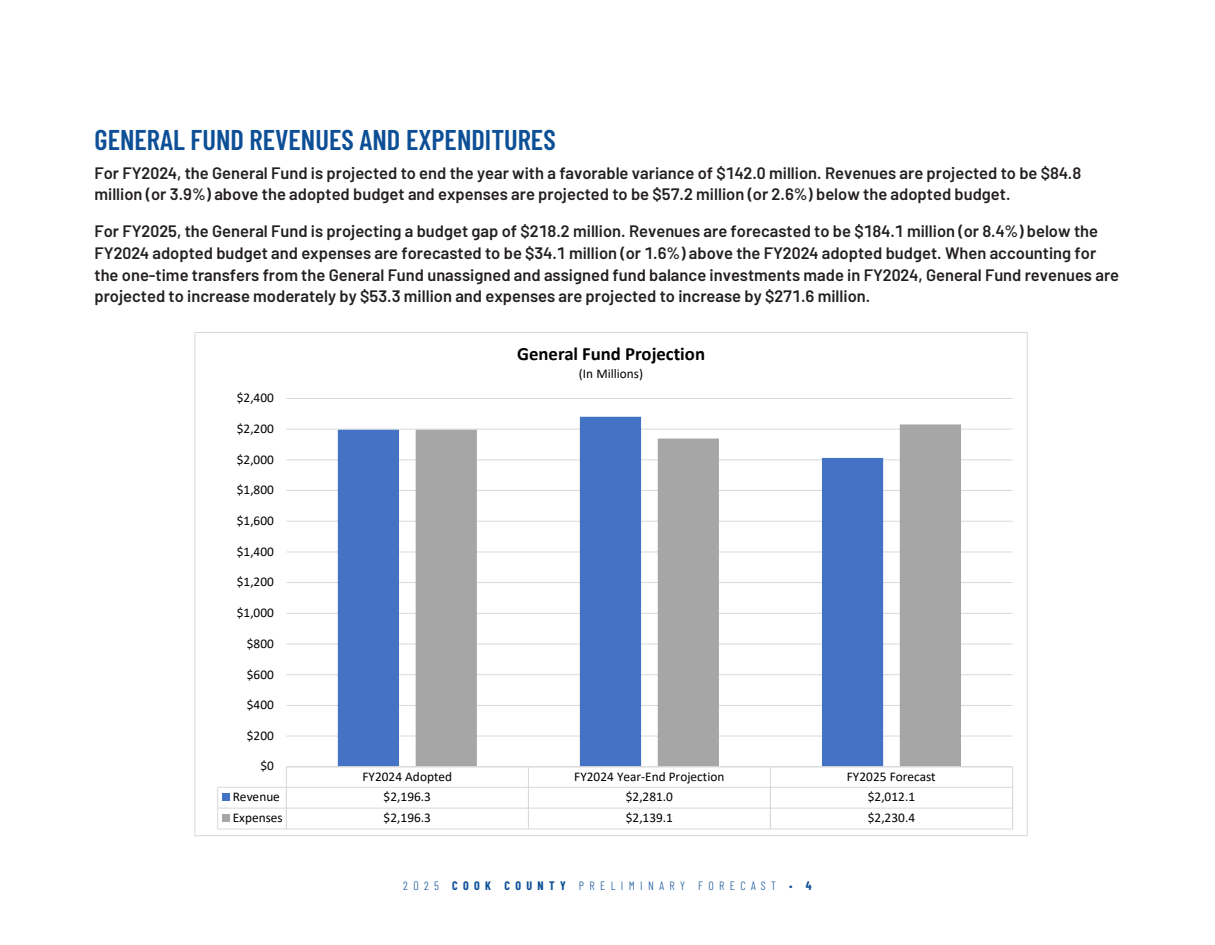
<style>
.page{position:relative;width:1215px;height:945px;background:#fff}
.page>*{position:absolute;margin:0;border:0;box-sizing:border-box;transform-origin:0 0}
.SUB_HEAD{font:600 28.5px "Barlow Condensed";color:#0d4f96}
.t1{font:700 18.75px "Calibri";color:#000}
.Subheading_Caption{font:600 16.5px/21.8px "Barlow";color:#231f20}
.t2{font:13.35px "Calibri";color:#000}
.t3{font:300 12px "Barlow Condensed";letter-spacing:.45em;color:#0d4f96}
.s1{font-weight:700}
</style>
<div class="page">
<hr style="left:286px;top:736px;width:727px;height:1px;background:#d9d9d9">
<hr style="left:286px;top:705px;width:727px;height:1px;background:#d9d9d9">
<hr style="left:286px;top:674px;width:727px;height:1px;background:#d9d9d9">
<hr style="left:286px;top:643px;width:727px;height:1px;background:#d9d9d9">
<hr style="left:286px;top:613px;width:727px;height:1px;background:#d9d9d9">
<hr style="left:286px;top:582px;width:727px;height:1px;background:#d9d9d9">
<hr style="left:286px;top:551px;width:727px;height:1px;background:#d9d9d9">
<hr style="left:286px;top:521px;width:727px;height:1px;background:#d9d9d9">
<hr style="left:286px;top:490px;width:727px;height:1px;background:#d9d9d9">
<hr style="left:286px;top:459px;width:727px;height:1px;background:#d9d9d9">
<hr style="left:286px;top:429px;width:727px;height:1px;background:#d9d9d9">
<hr style="left:286px;top:398px;width:727px;height:1px;background:#d9d9d9">
<svg style="left:338px;top:417px;width:304px;height:349px;fill:#4472c4"></svg>
<svg style="left:416px;top:424px;width:545px;height:342px"></svg>
<hr style="left:286px;top:766px;width:727px;height:1px;background:#d9d9d9">
<svg style="left:217px;top:767px;width:796px;height:63px"></svg>
<div style="left:222px;top:815px;width:8px;height:7px;background:#a6a6a6"></div>
<p class="SUB_HEAD" style="left:94px;top:119px;width:463px">GENERAL FUND REVENUES AND EXPENDITURES</p>
<p class="Subheading_Caption" style="left:94px;top:160px;width:988px">For FY2024, the General Fund is projected to end the year with a favorable variance of $142.0 million. Revenues are projected to be $84.8 million (or 3.9%) above the adopted budget and expenses are projected to be $57.2 million (or 2.6%) below the adopted budget.</p>
<p class="Subheading_Caption" style="left:94px;top:219px;width:1026px">For FY2025, the General Fund is projecting a budget gap of $218.2 million. Revenues are forecasted to be $184.1 million (or 8.4%) below the FY2024 adopted budget and expenses are forecasted to be $34.1 million (or 1.6%) above the FY2024 adopted budget. When accounting for the one-time transfers from the General Fund unassigned and assigned fund balance investments made in FY2024, General Fund revenues are projected to increase moderately by $53.3 million and expenses are projected to increase by $271.6 million.</p>
<p class="t2" style="left:237px;top:389px;width:39px">$2,400</p>
<p class="t2" style="left:237px;top:419px;width:39px">$2,200</p>
<p class="t2" style="left:237px;top:450px;width:39px">$2,000</p>
<p class="t2" style="left:237px;top:481px;width:39px">$1,800</p>
<p class="t2" style="left:237px;top:511px;width:39px">$1,600</p>
<p class="t2" style="left:237px;top:542px;width:39px">$1,400</p>
<p class="t2" style="left:237px;top:573px;width:39px">$1,200</p>
<p class="t2" style="left:237px;top:603px;width:39px">$1,000</p>
<p class="t2" style="left:247px;top:634px;width:29px">$800</p>
<p class="t2" style="left:247px;top:665px;width:29px">$600</p>
<p class="t2" style="left:247px;top:695px;width:29px">$400</p>
<p class="t2" style="left:247px;top:726px;width:29px">$200</p>
<p class="t2" style="left:260px;top:757px;width:15px">$0</p>
<p class="t1" style="left:517px;top:341px;width:189px">General Fund Projection</p>
<p class="t2" style="left:579px;top:364px;width:66px">(In Millions)</p>
<p class="t2" style="left:363px;top:767px;width:91px">FY2024 Adopted</p>
<p class="t2" style="left:574px;top:767px;width:152px">FY2024 Year‐End Projection</p>
<p class="t2" style="left:847px;top:767px;width:90px">FY2025 Forecast</p>
<p class="t2" style="left:233px;top:787px;width:49px">Revenue</p>
<p class="t2" style="left:384px;top:788px;width:49px">$2,196.3</p>
<p class="t2" style="left:626px;top:788px;width:49px">$2,281.0</p>
<p class="t2" style="left:868px;top:788px;width:49px">$2,012.1</p>
<p class="t2" style="left:233px;top:808px;width:52px">Expenses</p>
<p class="t2" style="left:384px;top:809px;width:49px">$2,196.3</p>
<p class="t2" style="left:626px;top:809px;width:49px">$2,139.1</p>
<p class="t2" style="left:868px;top:809px;width:49px">$2,230.4</p>
<p class="t3" style="left:403px;top:877px;width:410px">2025 <span class="s1">COOK COUNTY</span> PRELIMINARY FORECAST • <span class="s1">4</span></p>
</div>
